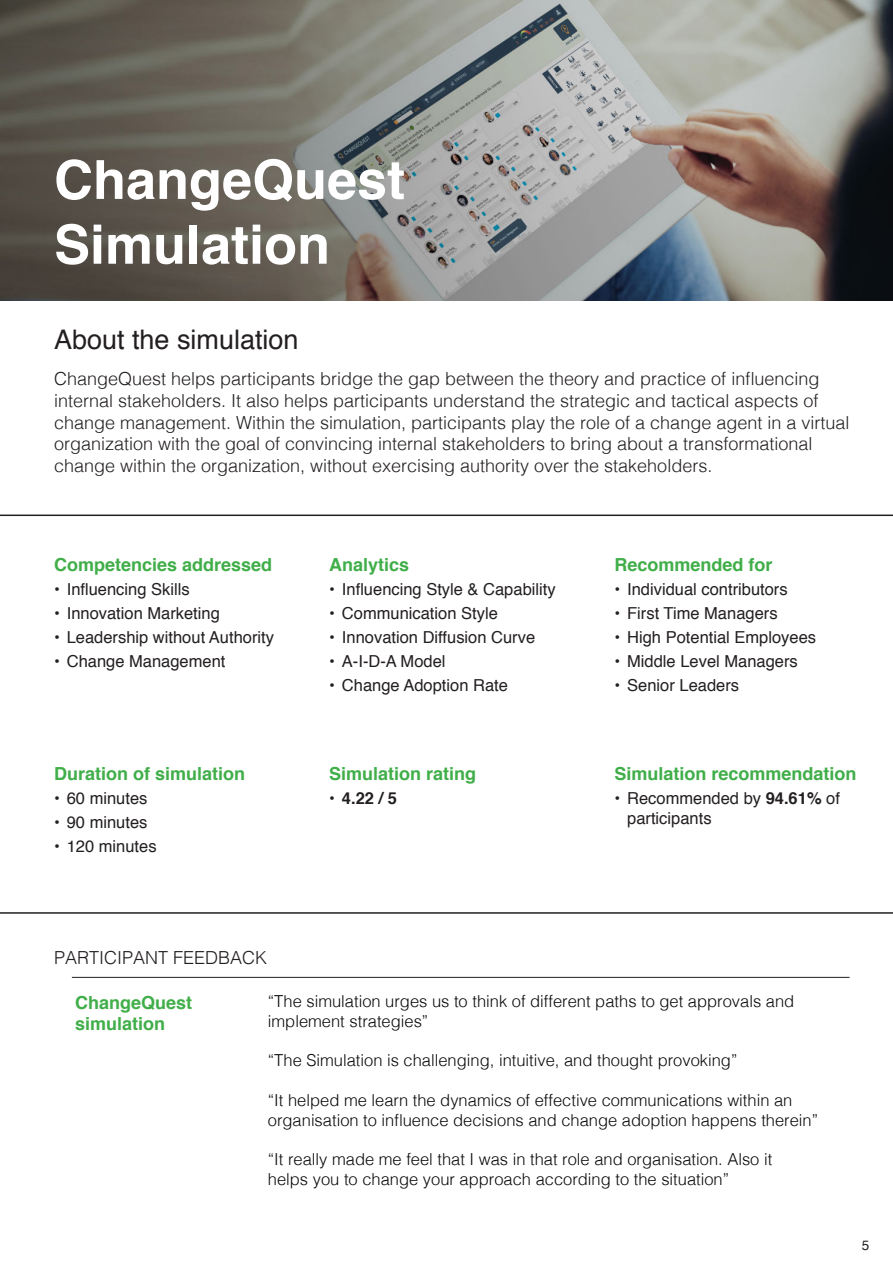
<style>
.page{position:relative;width:893px;height:1263px;background:#fff}
.page>*{position:absolute;margin:0;border:0;box-sizing:border-box;transform-origin:0 0}
.t1{font:700 54px "Helvetica";color:#fff}
.t2{font:27px "Helvetica";color:#231f20}
.Sub-header{font:300 18px/21.6px "Helvetica";color:#231f20}
.Sub-header-2{font:700 18px "Helvetica";color:#40ae49}
.Sub-header_Caps{font:300 18px "Helvetica";color:#231f20}
.t3{font:300 16.5px "Helvetica";color:#070a07}
.t4{font:16.5px/19.8px "Helvetica";color:#231f20}
.t5{font:700 16.5px "Helvetica";color:#231f20}
.Sub-header-3{font:13.5px "Helvetica";color:#231f20}
.s1{font-weight:700}
</style>
<div class="page">
<img style="left:0;top:0;width:893px;height:301px">
<hr style="left:0;top:514px;width:893px;height:2px;background:#231f20">
<hr style="left:0;top:912px;width:893px;height:2px;background:#231f20">
<hr style="left:72px;top:977px;width:778px;height:1px;background:#231f20">
<p class="t1" style="left:54px;top:136px;width:353px">ChangeQuest</p>
<p class="t1" style="left:54px;top:201px;width:278px">Simulation</p>
<p class="t2" style="left:54px;top:318px;width:246px">About the simulation</p>
<p class="Sub-header" style="left:54px;top:367px;width:797px">ChangeQuest helps participants bridge the gap between the theory and practice of influencing internal stakeholders. It also helps participants understand the strategic and tactical aspects of change management. Within the simulation, participants play the role of a change agent in a virtual organization with the goal of convincing internal stakeholders to bring about a transformational change within the organization, without exercising authority over the stakeholders.</p>
<p class="Sub-header-2" style="left:54px;top:550px;width:220px">Competencies addressed</p>
<p class="t4" style="left:54px;top:579px;width:137px">• Influencing Skills</p>
<p class="t4" style="left:54px;top:603px;width:167px">• Innovation Marketing</p>
<p class="t4" style="left:54px;top:627px;width:222px">• Leadership without Authority</p>
<p class="t4" style="left:54px;top:652px;width:173px">• Change Management</p>
<p class="Sub-header-2" style="left:54px;top:759px;width:193px">Duration of simulation</p>
<p class="t4" style="left:54px;top:789px;width:95px">• 60 minutes</p>
<p class="t4" style="left:54px;top:813px;width:95px">• 90 minutes</p>
<p class="t4" style="left:54px;top:837px;width:104px">• 120 minutes</p>
<p class="Sub-header_Caps" style="left:54px;top:943px;width:215px">PARTICIPANT FEEDBACK</p>
<p class="Sub-header-2" style="left:329px;top:550px;width:82px">Analytics</p>
<p class="t4" style="left:329px;top:579px;width:228px">• Influencing Style &amp; Capability</p>
<p class="t4" style="left:329px;top:603px;width:170px">• Communication Style</p>
<p class="t4" style="left:329px;top:627px;width:207px">• Innovation Diffusion Curve</p>
<p class="t4" style="left:329px;top:652px;width:118px">• A-I-D-A Model</p>
<p class="t4" style="left:329px;top:676px;width:180px">• Change Adoption Rate</p>
<p class="Sub-header-2" style="left:329px;top:759px;width:149px">Simulation rating</p>
<p class="t5" style="left:329px;top:785px;width:69px">• 4.22 / 5</p>
<p class="Sub-header-2" style="left:614px;top:550px;width:160px">Recommended for</p>
<p class="t4" style="left:614px;top:579px;width:175px">• Individual contributors</p>
<p class="t4" style="left:614px;top:603px;width:165px">• First Time Managers</p>
<p class="t4" style="left:614px;top:627px;width:203px">• High Potential Employees</p>
<p class="t4" style="left:614px;top:652px;width:185px">• Middle Level Managers</p>
<p class="t4" style="left:614px;top:676px;width:126px">• Senior Leaders</p>
<p class="Sub-header-2" style="left:614px;top:759px;width:244px">Simulation recommendation</p>
<p class="t4" style="left:627px;top:789px;width:214px;text-indent:-13px">• Recommended by <span class="s1">94.61%</span> of participants</p>
<p class="Sub-header-2" style="left:75px;top:988px;width:119px">ChangeQuest</p>
<p class="Sub-header-2" style="left:75px;top:1009px;width:92px">simulation</p>
<p class="t3" style="left:268px;top:987px;width:528px">“The simulation urges us to think of different paths to get approvals and</p>
<p class="t3" style="left:268px;top:1007px;width:162px">implement strategies”</p>
<p class="t3" style="left:268px;top:1046px;width:471px">“The Simulation is challenging, intuitive, and thought provoking”</p>
<p class="t3" style="left:268px;top:1086px;width:526px">“It helped me learn the dynamics of effective communications within an</p>
<p class="t3" style="left:268px;top:1106px;width:552px">organisation to influence decisions and change adoption happens therein”</p>
<p class="t3" style="left:268px;top:1145px;width:506px">“It really made me feel that I was in that role and organisation. Also it</p>
<p class="t3" style="left:268px;top:1165px;width:463px">helps you to change your approach according to the situation”</p>
<p class="Sub-header-3" style="left:862px;top:1234px;width:9px">5</p>
</div>
